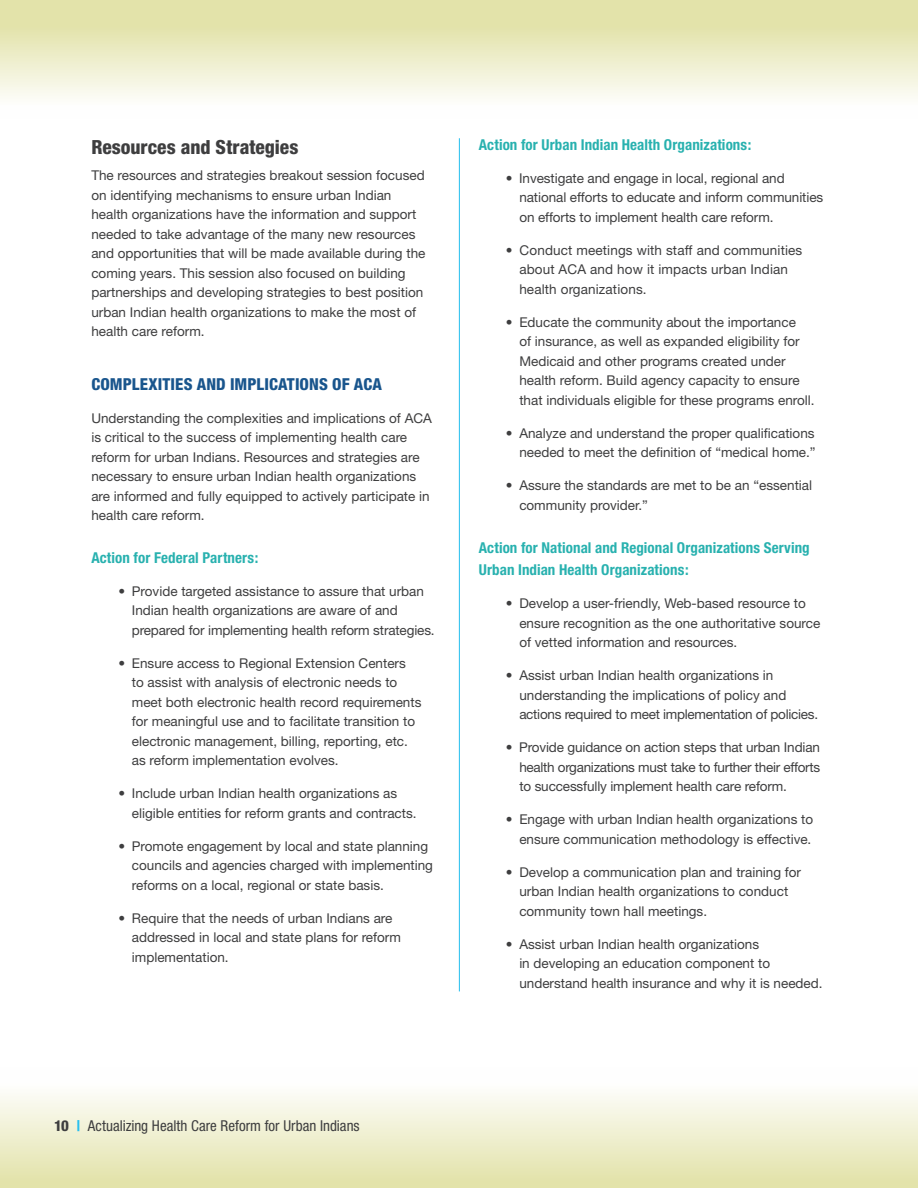
<style>
.page{position:relative;width:918px;height:1188px;background:#fff}
.page>*{position:absolute;margin:0;border:0;box-sizing:border-box;transform-origin:0 0}
.h3_a_copy{font:800 condensed 19.5px "Helvetica Neue";color:#3e3e3f}
.h4_a_copy{font:800 condensed 16.5px "Helvetica Neue";letter-spacing:.005em;color:#19558d}
.h5_a_copy{font:700 condensed 15px/22.5px "Helvetica Neue";letter-spacing:.005em;color:#28b1af}
.t1{font:condensed 15px "Helvetica Neue";letter-spacing:.005em;color:#3e3e3f}
.sub-bullets_b{font:13.5px/19.5px "Helvetica Neue";color:#3e3e3f}
.body_b{font:13.5px/19.5px "Helvetica Neue";color:#3e3e3f}
.s1{font-weight:800}
.s2{font-weight:800;color:#29bfef}
</style>
<div class="page">
<div style="left:0;top:1067px;width:918px;height:121px;background:linear-gradient(to bottom,#fff,#e2e2a7)"></div>
<div style="left:0;top:0;width:918px;height:119px;background:linear-gradient(to bottom,#dede9a,#fff)"></div>
<hr style="left:459px;top:138px;width:1px;height:853px;background:#24bfee">
<p class="h3_a_copy" style="left:91px;top:135px;width:209px">Resources and Strategies</p>
<p class="body_b" style="left:91px;top:166px;width:336px">The resources and strategies breakout session focused on identifying mechanisms to ensure urban Indian health organizations have the information and support needed to take advantage of the many new resources and opportunities that will be made available during the coming years. This session also focused on building partnerships and developing strategies to best position urban Indian health organizations to make the most of health care reform.</p>
<p class="h4_a_copy" style="left:91px;top:373px;width:292px">COMPLEXITIES AND IMPLICATIONS OF ACA</p>
<p class="body_b" style="left:91px;top:408px;width:342px">Understanding the complexities and implications of ACA is critical to the success of implementing health care reform for urban Indians. Resources and strategies are necessary to ensure urban Indian health organizations are informed and fully equipped to actively participate in health care reform.</p>
<p class="h5_a_copy" style="left:91px;top:546px;width:169px">Action for Federal Partners:</p>
<p class="sub-bullets_b" style="left:132px;top:581px;width:304px;text-indent:-14px">• Provide targeted assistance to assure that urban<br>Indian health organizations are aware of and prepared for implementing health reform strategies.</p>
<p class="sub-bullets_b" style="left:132px;top:653px;width:291px;text-indent:-14px">• Ensure access to Regional Extension Centers<br>to assist with analysis of electronic needs to meet both electronic health record requirements for meaningful use and to facilitate transition to electronic management, billing, reporting, etc. as reform implementation evolves.</p>
<p class="sub-bullets_b" style="left:132px;top:784px;width:286px;text-indent:-14px">• Include urban Indian health organizations as eligible entities for reform grants and contracts.</p>
<p class="sub-bullets_b" style="left:132px;top:836px;width:303px;text-indent:-14px">• Promote engagement by local and state planning councils and agencies charged with implementing reforms on a local, regional or state basis.</p>
<p class="sub-bullets_b" style="left:132px;top:908px;width:271px;text-indent:-14px">• Require that the needs of urban Indians are addressed in local and state plans for reform implementation.</p>
<p class="h5_a_copy" style="left:479px;top:133px;width:274px">Action for Urban Indian Health Organizations:</p>
<p class="sub-bullets_b" style="left:519px;top:168px;width:306px;text-indent:-14px">• Investigate and engage in local, regional and national efforts to educate and inform communities on efforts to implement health care reform.</p>
<p class="sub-bullets_b" style="left:519px;top:240px;width:285px;text-indent:-14px">• Conduct meetings with staff and communities about ACA and how it impacts urban Indian health organizations.</p>
<p class="sub-bullets_b" style="left:519px;top:312px;width:297px;text-indent:-14px">• Educate the community about the importance<br>of insurance, as well as expanded eligibility for Medicaid and other programs created under health reform. Build agency capacity to ensure that individuals eligible for these programs enroll.</p>
<p class="sub-bullets_b" style="left:506px;top:423px;width:311px;text-align:right">• Analyze and understand the proper qualifications needed to meet the definition of “medical home.”</p>
<p class="sub-bullets_b" style="left:519px;top:476px;width:294px;text-indent:-14px">• Assure the standards are met to be an “essential community provider.”</p>
<p class="h5_a_copy" style="left:479px;top:536px;width:332px">Action for National and Regional Organizations Serving<br>Urban Indian Health Organizations:</p>
<p class="sub-bullets_b" style="left:519px;top:593px;width:303px;text-indent:-14px">• Develop a user-friendly, Web-based resource to ensure recognition as the one authoritative source of vetted information and resources.</p>
<p class="sub-bullets_b" style="left:519px;top:665px;width:300px;text-indent:-14px">• Assist urban Indian health organizations in understanding the implications of policy and actions required to meet implementation of policies.</p>
<p class="sub-bullets_b" style="left:519px;top:737px;width:302px;text-align:justify;text-indent:-14px">• Provide guidance on action steps that urban Indian health organizations must take to further their efforts to successfully implement health care reform.</p>
<p class="sub-bullets_b" style="left:506px;top:809px;width:309px;text-align:right">• Engage with urban Indian health organizations to ensure communication methodology is effective.</p>
<p class="sub-bullets_b" style="left:519px;top:862px;width:283px;text-indent:-14px">• Develop a communication plan and training for urban Indian health organizations to conduct community town hall meetings.</p>
<p class="sub-bullets_b" style="left:519px;top:934px;width:305px;text-indent:-14px">• Assist urban Indian health organizations<br>in developing an education component to understand health insurance and why it is needed.</p>
<p class="t1" style="left:54px;top:1117px;width:307px"><span class="s1">10</span> <span class="s2">|</span> Actualizing Health Care Reform for Urban Indians</p>
</div>
